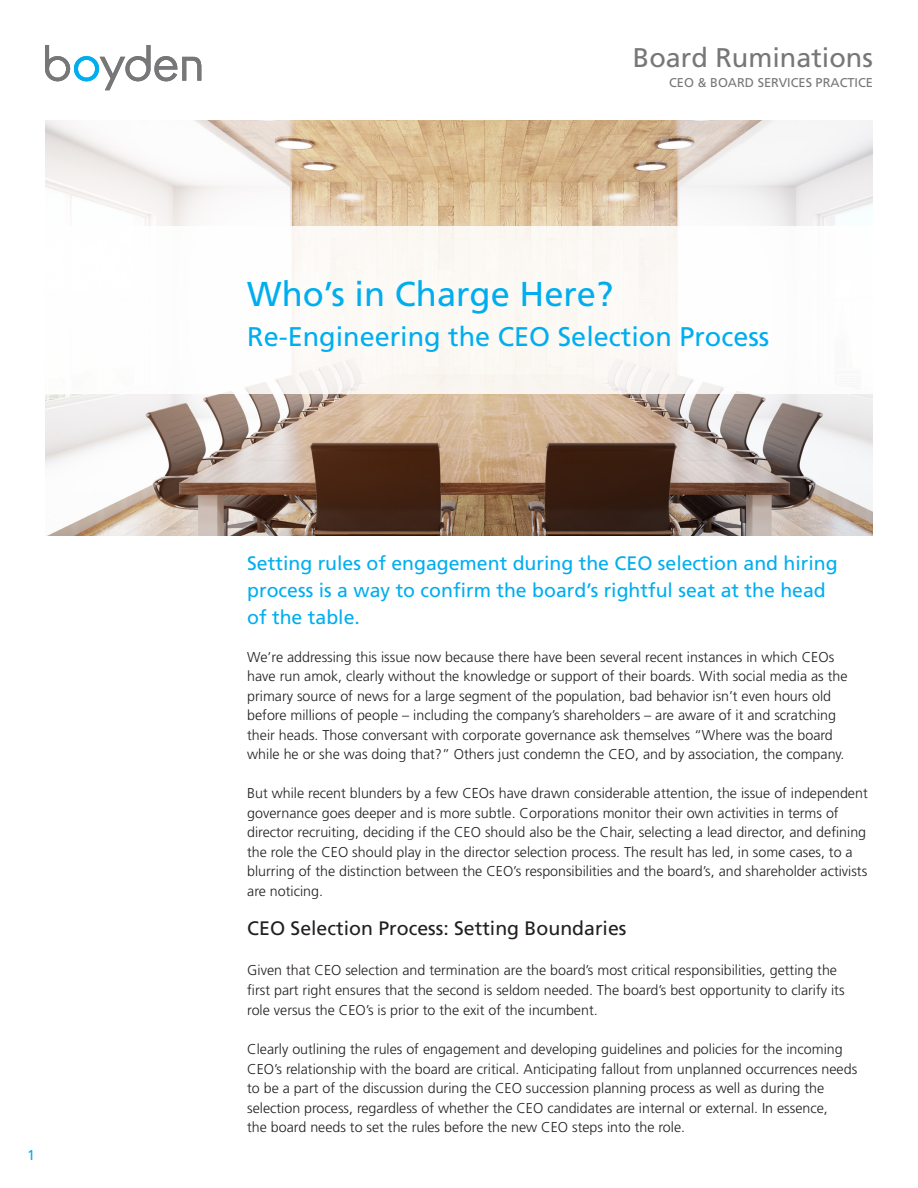
<style>
.page{position:relative;width:918px;height:1188px;background:#fff}
.page>*{position:absolute;margin:0;border:0;box-sizing:border-box;transform-origin:0 0}
.t1{font:34.5px "Frutiger";color:#00aeef}
.t2{font:27px "Frutiger";color:#00aeef}
.t3{font:27px "Frutiger";color:#777779}
.t4{font:19.5px/27px "Frutiger";color:#00aeef}
.t5{font:19.5px "Frutiger";color:#231f20}
.t6{font:300 14.25px/19.5px "Frutiger";color:#231f20}
.t7{font:14.25px "Frutiger";color:#00aeef}
.t8{font:12.75px "Frutiger";color:#777779}
</style>
<div class="page">
<svg style="left:45px;top:45px;width:156px;height:45px"></svg>
<img style="left:45px;top:120px;width:828px;height:416px">
<div style="left:45px;top:227px;width:828px;height:167px;background:#fff"></div>
<p class="t7" style="left:27px;top:1146px;width:9px">1</p>
<p class="t3" style="left:633px;top:42px;width:242px">Board Ruminations</p>
<p class="t8" style="left:669px;top:75px;width:205px">CEO &amp; BOARD SERVICES PRACTICE</p>
<p class="t1" style="left:247px;top:273px;width:368px">Who’s in Charge Here?</p>
<p class="t2" style="left:247px;top:321px;width:524px">Re-Engineering the CEO Selection Process</p>
<p class="t4" style="left:247px;top:550px;width:592px">Setting rules of engagement during the CEO selection and hiring process is a way to confirm the board’s rightful seat at the head of the table.</p>
<p class="t6" style="left:247px;top:647px;width:602px">We’re addressing this issue now because there have been several recent instances in which CEOs have run amok, clearly without the knowledge or support of their boards. With social media as the primary source of news for a large segment of the population, bad behavior isn’t even hours old before millions of people – including the company’s shareholders – are aware of it and scratching their heads. Those conversant with corporate governance ask themselves “Where was the board while he or she was doing that?” Others just condemn the CEO, and by association, the company.</p>
<p class="t6" style="left:247px;top:784px;width:622px">But while recent blunders by a few CEOs have drawn considerable attention, the issue of independent governance goes deeper and is more subtle. Corporations monitor their own activities in terms of director recruiting, deciding if the CEO should also be the Chair, selecting a lead director, and defining the role the CEO should play in the director selection process. The result has led, in some cases, to a blurring of the distinction between the CEO’s responsibilities and the board’s, and shareholder activists are noticing.</p>
<p class="t5" style="left:247px;top:917px;width:381px">CEO Selection Process: Setting Boundaries</p>
<p class="t6" style="left:247px;top:960px;width:599px;line-height:20.2px">Given that CEO selection and termination are the board’s most critical responsibilities, getting the first part right ensures that the second is seldom needed. The board’s best opportunity to clarify its role versus the CEO’s is prior to the exit of the incumbent.</p>
<p class="t6" style="left:247px;top:1040px;width:611px">Clearly outlining the rules of engagement and developing guidelines and policies for the incoming CEO’s relationship with the board are critical. Anticipating fallout from unplanned occurrences needs to be a part of the discussion during the CEO succession planning process as well as during the selection process, regardless of whether the CEO candidates are internal or external. In essence,<br>the board needs to set the rules before the new CEO steps into the role.</p>
</div>
